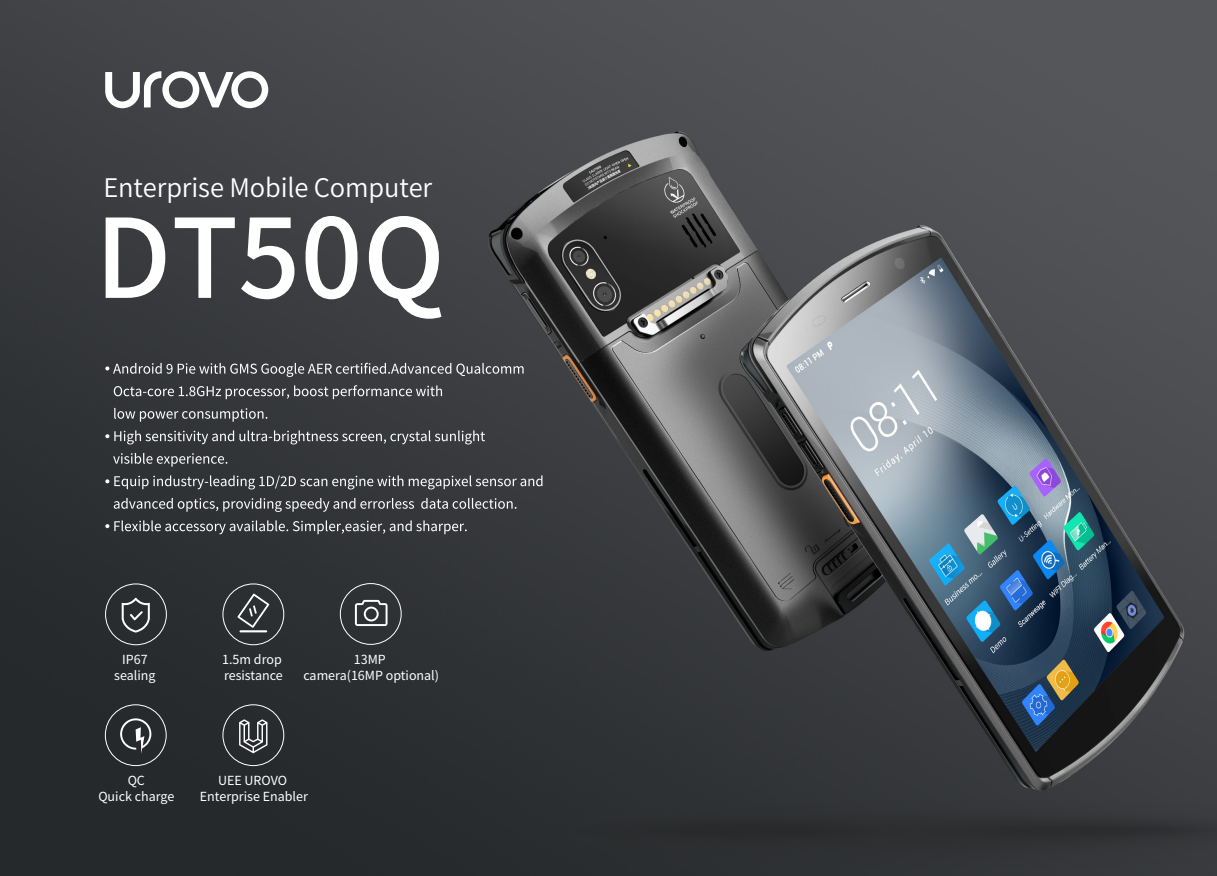
<style>
.page{position:relative;width:1217px;height:876px;background:#fff}
.page>*{position:absolute;margin:0;border:0;box-sizing:border-box;transform-origin:0 0}
.t1{font:500 109.2px "Source Han Sans CN";color:#fff}
.t2{font:25.65px "Source Han Sans CN";letter-spacing:-.005em;color:#fff}
.t3{font:12.45px/16.4px "Source Han Sans CN";color:#fff;text-align:center}
</style>
<div class="page">
<img style="left:0;top:0;width:1216px;height:876px">
<svg style="left:114px;top:385px;width:328px;height:14px;background:#5b5d5f"></svg>
<svg style="left:114px;top:408px;width:153px;height:14px;background:#595b5d"></svg>
<svg style="left:113px;top:453px;width:114px;height:14px;background:#585a5c"></svg>
<svg style="left:114px;top:498px;width:402px;height:14px;background:#595b5d"></svg>
<svg style="left:105px;top:363px;width:418px;height:14px;background:#5f6163"></svg>
<svg style="left:105px;top:430px;width:380px;height:14px;background:#5b5d5f"></svg>
<svg style="left:105px;top:475px;width:437px;height:14px;background:#5a5c5e"></svg>
<svg style="left:105px;top:520px;width:361px;height:14px;background:#57595b"></svg>
<div style="left:105px;top:584px;width:62px;height:61px;border:1px solid #fff;border-radius:50%"></div>
<div style="left:222px;top:584px;width:62px;height:61px;border:1px solid #fff;border-radius:50%"></div>
<div style="left:340px;top:583px;width:61px;height:62px;border:1px solid #fff;border-radius:50%"></div>
<div style="left:222px;top:704px;width:62px;height:62px;border:1px solid #fff;border-radius:50%"></div>
<svg style="left:105px;top:71px;width:163px;height:37px"></svg>
<svg style="left:237px;top:593px;width:32px;height:39px"></svg>
<svg style="left:355px;top:600px;width:32px;height:26px"></svg>
<svg style="left:122px;top:598px;width:28px;height:34px"></svg>
<div style="left:105px;top:704px;width:61px;height:62px;border:1px solid #fff;border-radius:50%"></div>
<svg style="left:120px;top:718px;width:31px;height:36px"></svg>
<svg style="left:239px;top:719px;width:28px;height:34px"></svg>
<h2 class="t2" style="left:103px;top:173px;width:330px">Enterprise Mobile Computer</h2>
<h1 class="t1" style="left:95px;top:196px;width:351px">DT50Q</h1>
<p class="t3" style="left:114px;top:651px;width:43px">IP67 sealing</p>
<p class="t3" style="left:222px;top:651px;width:62px;text-align:left">1.5m drop resistance</p>
<p class="t3" style="left:303px;top:651px;width:137px">13MP<br>camera(16MP optional)</p>
<p class="t3" style="left:98px;top:772px;width:77px">QC<br>Quick charge</p>
<p class="t3" style="left:200px;top:772px;width:110px">UEE UROVO<br>Enterprise Enabler</p>
</div>
